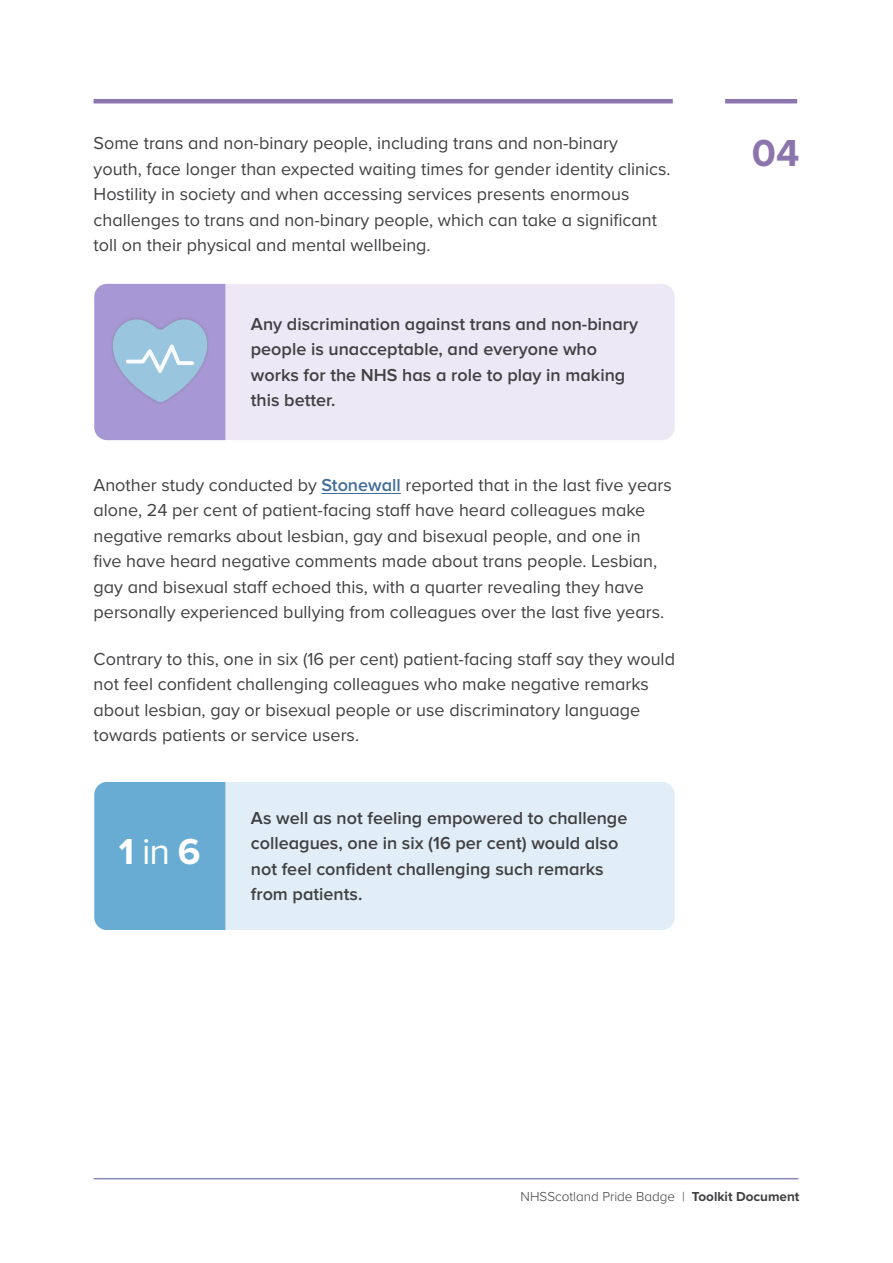
<style>
.page{position:relative;width:893px;height:1263px;background:#fff}
.page>*{position:absolute;margin:0;border:0;box-sizing:border-box;transform-origin:0 0}
.t1{font:700 39px "Proxima Nova";color:#8b75ac}
.NEW_BODY{font:700 37.5px "Proxima Nova";color:#fff}
.NEW_BODY-2{font:18px/25.5px "Proxima Nova";color:#414042}
.NEW_BODY-3{font:600 18px/25.5px "Proxima Nova";color:#414042}
.t2{font:300 13.5px "Proxima Nova";color:#414042}
.s1{font-weight:600;color:#436e9a}
.s2{font-weight:400}
.s3{font-weight:700}
</style>
<div class="page">
<hr style="left:94px;top:1178px;width:704px;height:1px;background:#8889ba">
<hr style="left:94px;top:99px;width:579px;height:4px;background:#8b75ac">
<hr style="left:725px;top:99px;width:72px;height:4px;background:#8b75ac">
<div style="left:94px;top:284px;width:581px;height:156px;background:#ece8f6;border-radius:13px"></div>
<svg style="left:94px;top:284px;width:131px;height:156px"></svg>
<div style="left:94px;top:782px;width:581px;height:148px;background:#e2eef7;border-radius:13px"></div>
<div style="left:94px;top:782px;width:131px;height:148px;background:#68acd4"></div>
<hr style="left:321px;top:493px;width:80px;height:1px;background:#436e9a">
<p class="NEW_BODY-2" style="left:94px;top:130px;width:578px">Some trans and non-binary people, including trans and non-binary youth, face longer than expected waiting times for gender identity clinics.<br>Hostility in society and when accessing services presents enormous challenges to trans and non-binary people, which can take a significant toll on their physical and mental wellbeing.</p>
<p class="NEW_BODY-3" style="left:251px;top:312px;width:389px">Any discrimination against trans and non-binary people is unacceptable, and everyone who works for the NHS has a role to play in making this better.</p>
<p class="NEW_BODY-2" style="left:94px;top:471px;width:580px">Another study conducted by <span class="s1">Stonewall</span> reported that in the last five years alone, 24 per cent of patient-facing staff have heard colleagues make negative remarks about lesbian, gay and bisexual people, and one in five have heard negative comments made about trans people. Lesbian, gay and bisexual staff echoed this, with a quarter revealing they have personally experienced bullying from colleagues over the last five years.</p>
<p class="NEW_BODY-2" style="left:94px;top:645px;width:583px">Contrary to this, one in six (16 per cent) patient-facing staff say they would not feel confident challenging colleagues who make negative remarks about lesbian, gay or bisexual people or use discriminatory language towards patients or service users.</p>
<p class="NEW_BODY" style="left:119px;top:823px;width:83px">1 <span class="s2">in</span> 6</p>
<p class="NEW_BODY-3" style="left:251px;top:805px;width:378px">As well as not feeling empowered to challenge colleagues, one in six (16 per cent) would also not feel confident challenging such remarks from patients.</p>
<h1 class="t1" style="left:752px;top:124px;width:49px">04</h1>
<p class="t2" style="left:521px;top:1187px;width:280px">NHSScotland Pride Badge | <span class="s3">Toolkit Document</span></p>
</div>
